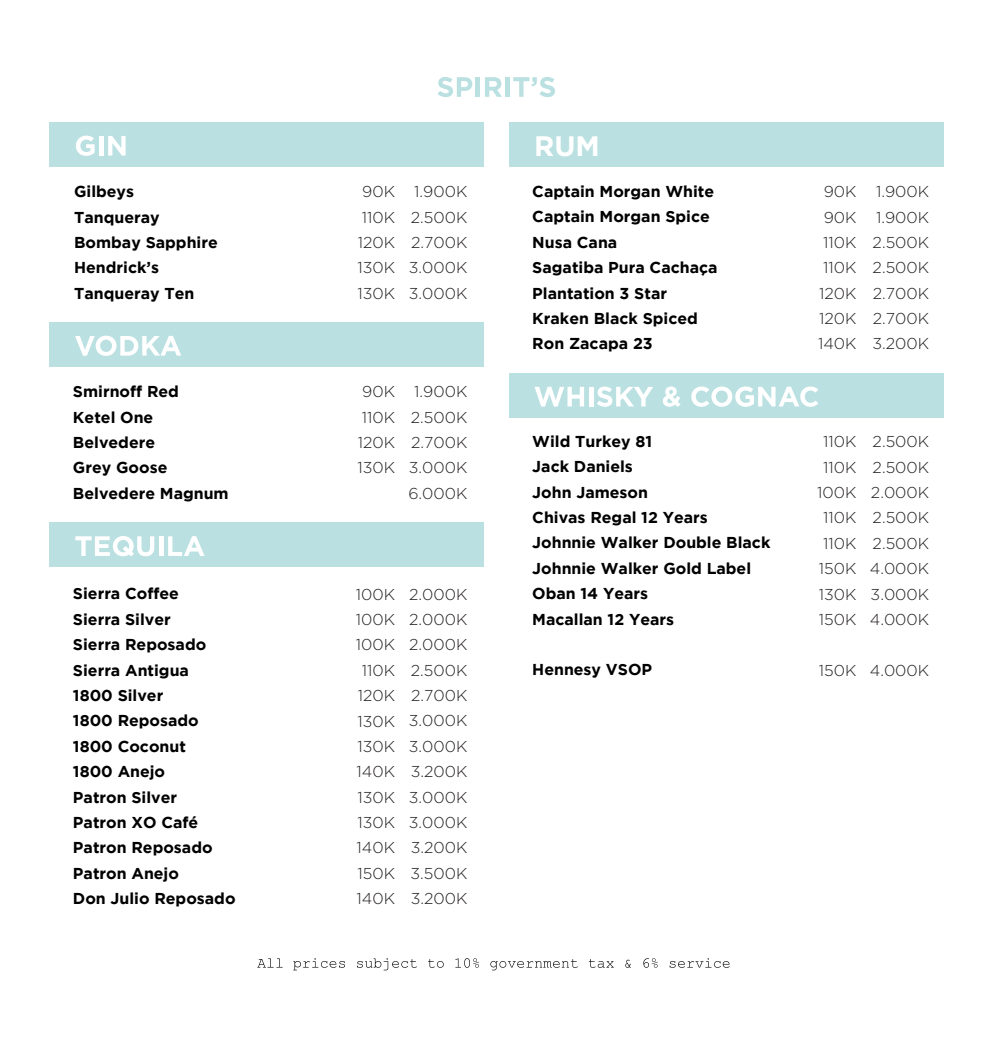
<style>
.page{position:relative;width:993px;height:1042px;background:#fff}
.page>*{position:absolute;margin:0;border:0;box-sizing:border-box;transform-origin:0 0}
.t1{font:700 28px "Gotham";color:#fff}
.t2{font:700 15.75px/25.4px "Gotham";color:#000}
.t3{font:300 15.75px/25.4px "Gotham";color:#231f20;text-align:center}
</style>
<div class="page">
<svg style="left:258px;top:958px;width:24px;height:9px"></svg>
<svg style="left:293px;top:958px;width:52px;height:12px"></svg>
<svg style="left:357px;top:958px;width:60px;height:12px"></svg>
<svg style="left:428px;top:959px;width:15px;height:9px"></svg>
<svg style="left:455px;top:958px;width:24px;height:10px"></svg>
<svg style="left:490px;top:959px;width:87px;height:11px"></svg>
<svg style="left:588px;top:959px;width:25px;height:9px"></svg>
<svg style="left:625px;top:959px;width:5px;height:9px"></svg>
<svg style="left:643px;top:958px;width:14px;height:10px"></svg>
<svg style="left:669px;top:958px;width:60px;height:10px"></svg>
<div style="left:50px;top:122px;width:434px;height:45px;background:#bbe0e1"></div>
<svg style="left:437px;top:77px;width:35px;height:20px"></svg>
<div style="left:475px;top:77px;width:5px;height:20px;background:#bbe0e1"></div>
<svg style="left:485px;top:77px;width:16px;height:20px"></svg>
<hr style="left:505px;top:77px;width:4px;height:20px;background:#bbe0e1">
<svg style="left:513px;top:77px;width:41px;height:20px"></svg>
<div style="left:508px;top:122px;width:434px;height:45px;background:#bbe0e1"></div>
<svg style="left:76px;top:136px;width:18px;height:20px"></svg>
<hr style="left:99px;top:136px;width:4px;height:20px;background:#fff">
<svg style="left:108px;top:136px;width:17px;height:20px"></svg>
<div style="left:50px;top:322px;width:434px;height:45px;background:#bbe0e1"></div>
<svg style="left:75px;top:336px;width:106px;height:20px"></svg>
<div style="left:50px;top:522px;width:434px;height:45px;background:#bbe0e1"></div>
<svg style="left:75px;top:536px;width:79px;height:20px"></svg>
<hr style="left:159px;top:536px;width:4px;height:20px;background:#fff">
<svg style="left:168px;top:536px;width:36px;height:20px"></svg>
<div style="left:508px;top:373px;width:434px;height:44px;background:#bbe0e1"></div>
<svg style="left:534px;top:387px;width:50px;height:20px"></svg>
<div style="left:588px;top:387px;width:5px;height:19px;background:#fff"></div>
<svg style="left:597px;top:386px;width:56px;height:21px"></svg>
<svg style="left:663px;top:386px;width:17px;height:21px"></svg>
<svg style="left:691px;top:386px;width:127px;height:21px"></svg>
<h1 class="t1" style="left:534px;top:129px;width:67px">RUM</h1>
<p class="t2" style="left:532px;top:178px;width:187px">Captain Morgan White<br>Captain Morgan Spice<br>Nusa Cana<br>Sagatiba Pura Cachaça<br>Plantation 3 Star<br>Kraken Black Spiced<br>Ron Zacapa 23</p>
<p class="t2" style="left:74px;top:178px;width:145px">Gilbeys<br>Tanqueray<br>Bombay Sapphire<br>Hendrick’s<br>Tanqueray Ten</p>
<p class="t3" style="left:817px;top:178px;width:40px">90K<br>90K<br>110K<br>110K<br>120K<br>120K<br>140K</p>
<p class="t3" style="left:872px;top:178px;width:58px;text-align:justify">1.900K 1.900K 2.500K 2.500K 2.700K 2.700K 3.200K</p>
<p class="t3" style="left:408px;top:178px;width:60px">1.900K<br>2.500K<br>2.700K<br>3.000K<br>3.000K</p>
<p class="t3" style="left:357px;top:178px;width:39px">90K<br>110K<br>120K<br>130K<br>130K</p>
<p class="t2" style="left:73px;top:378px;width:157px">Smirnoff Red<br>Ketel One<br>Belvedere<br>Grey Goose<br>Belvedere Magnum</p>
<p class="t2" style="left:73px;top:581px;width:164px">Sierra Coffee<br>Sierra Silver<br>Sierra Reposado<br>Sierra Antigua<br>1800 Silver<br>1800 Reposado<br>1800 Coconut<br>1800 Anejo<br>Patron Silver<br>Patron XO Café<br>Patron Reposado<br>Patron Anejo<br>Don Julio Reposado</p>
<p class="t3" style="left:357px;top:379px;width:39px">90K<br>110K<br>120K<br>130K</p>
<p class="t3" style="left:408px;top:378px;width:61px">1.900K<br>2.500K<br>2.700K<br>3.000K<br>6.000K</p>
<p class="t3" style="left:355px;top:581px;width:41px">100K<br>100K<br>100K<br>110K<br>120K<br>130K<br>130K<br>140K<br>130K<br>130K<br>140K<br>150K<br>140K</p>
<p class="t3" style="left:408px;top:581px;width:60px;text-align:justify">2.000K 2.000K 2.000K 2.500K 2.700K 3.000K 3.000K 3.200K 3.000K 3.000K 3.200K 3.500K 3.200K</p>
<p class="t2" style="left:532px;top:428px;width:239px">Wild Turkey 81<br>Jack Daniels<br>John Jameson<br>Chivas Regal 12 Years<br>Johnnie Walker Double Black<br>Johnnie Walker Gold Label<br>Oban 14 Years<br>Macallan 12 Years</p>
<p class="t2" style="left:532px;top:656px;width:121px">Hennesy VSOP</p>
<p class="t3" style="left:817px;top:429px;width:41px">110K<br>110K<br>100K<br>110K<br>110K<br>150K<br>130K<br>150K</p>
<p class="t3" style="left:818px;top:657px;width:39px">150K</p>
<p class="t3" style="left:869px;top:429px;width:61px;text-align:justify">2.500K 2.500K 2.000K 2.500K 2.500K 4.000K 3.000K 4.000K</p>
<p class="t3" style="left:869px;top:657px;width:61px">4.000K</p>
</div>
